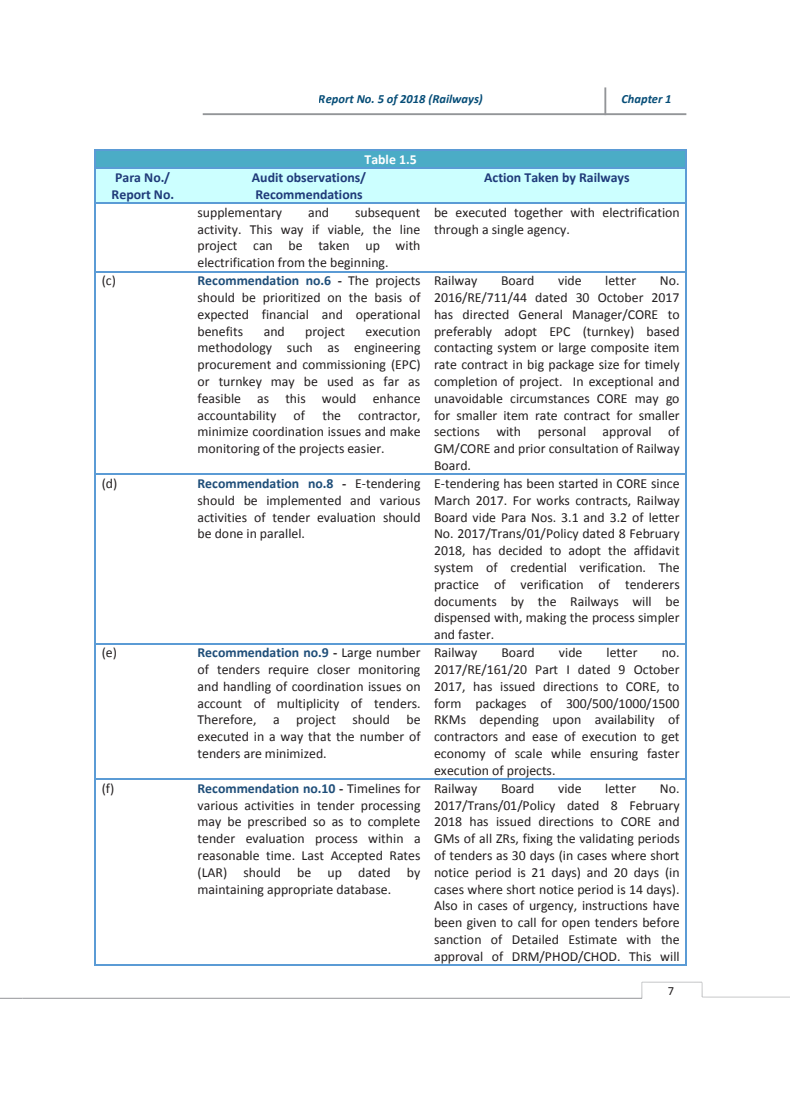
<style>
.page{position:relative;width:790px;height:1103px;background:#fff}
.page>*{position:absolute;margin:0;border:0;box-sizing:border-box;transform-origin:0 0}
.t1{font:13.75px/16.8px "Calibri";color:#231f20;text-align:justify}
.t2{font:700 13.75px/16.8px "Calibri";color:#1f3a79}
.t3{font:700 13.75px "Calibri";color:#fff}
.t4{font:italic 700 12.5px "Calibri";color:#064d77}
.t5{font:12.5px "Calibri";color:#231f20}
.s1{font-weight:700;color:#1f4e79}
.s2{font-weight:700}
</style>
<div class="page">
<svg style="left:0;top:998px;width:22px;height:1px"></svg>
<hr style="left:202px;top:113px;width:484px;height:2px;background:#939598">
<hr style="left:22px;top:998px;width:619px;height:1px;background:#939598">
<hr style="left:639px;top:980px;width:3px;height:19px;background:#231f20;opacity:.75">
<hr style="left:639px;top:979px;width:63px;height:4px;background:#231f20;opacity:.75">
<hr style="left:699px;top:980px;width:3px;height:18px;background:#231f20;opacity:.75">
<hr style="left:700px;top:994px;width:89px;height:4px;background:#231f20;opacity:.75">
<hr style="left:604px;top:87px;width:2px;height:28px;background:#939598">
<div style="left:95px;top:151px;width:7px;height:17px;background:#4bacc6"></div>
<div style="left:679px;top:151px;width:6px;height:17px;background:#4bacc6"></div>
<div style="left:102px;top:151px;width:577px;height:17px;background:#4bacc6"></div>
<hr style="left:95px;top:150px;width:590px;height:1px;background:#5b9bd5">
<div style="left:95px;top:169px;width:7px;height:33px;background:#cff"></div>
<div style="left:184px;top:169px;width:7px;height:33px;background:#cff"></div>
<div style="left:102px;top:169px;width:82px;height:17px;background:#cff"></div>
<div style="left:102px;top:186px;width:82px;height:16px;background:#cff"></div>
<div style="left:191px;top:169px;width:6px;height:33px;background:#cff"></div>
<div style="left:420px;top:169px;width:7px;height:33px;background:#cff"></div>
<div style="left:197px;top:169px;width:223px;height:17px;background:#cff"></div>
<div style="left:197px;top:186px;width:223px;height:16px;background:#cff"></div>
<div style="left:427px;top:169px;width:7px;height:17px;background:#cff"></div>
<div style="left:679px;top:169px;width:6px;height:17px;background:#cff"></div>
<div style="left:427px;top:186px;width:258px;height:16px;background:#cff"></div>
<div style="left:434px;top:169px;width:245px;height:17px;background:#cff"></div>
<svg style="left:94px;top:150px;width:1px;height:19px"></svg>
<hr style="left:95px;top:168px;width:96px;height:1px;background:#5b9bd5">
<hr style="left:192px;top:168px;width:235px;height:1px;background:#5b9bd5">
<hr style="left:428px;top:168px;width:257px;height:1px;background:#5b9bd5">
<svg style="left:685px;top:150px;width:1px;height:19px"></svg>
<hr style="left:94px;top:169px;width:1px;height:33px;background:#5b9bd5">
<hr style="left:685px;top:169px;width:1px;height:33px;background:#5b9bd5">
<hr style="left:95px;top:202px;width:96px;height:2px;background:#5b9bd5">
<hr style="left:192px;top:202px;width:235px;height:2px;background:#5b9bd5">
<hr style="left:428px;top:202px;width:257px;height:2px;background:#5b9bd5">
<hr style="left:94px;top:204px;width:1px;height:67px;background:#5b9bd5">
<hr style="left:685px;top:204px;width:1px;height:67px;background:#5b9bd5">
<hr style="left:95px;top:271px;width:96px;height:1px;background:#5b9bd5">
<hr style="left:192px;top:271px;width:235px;height:1px;background:#5b9bd5">
<hr style="left:428px;top:271px;width:257px;height:1px;background:#5b9bd5">
<hr style="left:94px;top:272px;width:1px;height:202px;background:#5b9bd5">
<hr style="left:685px;top:272px;width:1px;height:202px;background:#5b9bd5">
<hr style="left:95px;top:474px;width:96px;height:1px;background:#5b9bd5">
<hr style="left:192px;top:474px;width:235px;height:1px;background:#5b9bd5">
<hr style="left:428px;top:474px;width:257px;height:1px;background:#5b9bd5">
<hr style="left:94px;top:475px;width:1px;height:168px;background:#5b9bd5">
<hr style="left:685px;top:475px;width:1px;height:168px;background:#5b9bd5">
<hr style="left:95px;top:643px;width:96px;height:1px;background:#5b9bd5">
<hr style="left:192px;top:643px;width:235px;height:1px;background:#5b9bd5">
<hr style="left:428px;top:643px;width:257px;height:1px;background:#5b9bd5">
<hr style="left:94px;top:644px;width:1px;height:134px;background:#5b9bd5">
<hr style="left:685px;top:644px;width:1px;height:134px;background:#5b9bd5">
<hr style="left:95px;top:778px;width:96px;height:1px;background:#5b9bd5">
<hr style="left:192px;top:778px;width:235px;height:1px;background:#5b9bd5">
<hr style="left:428px;top:778px;width:257px;height:1px;background:#5b9bd5">
<hr style="left:94px;top:779px;width:1px;height:185px;background:#5b9bd5">
<hr style="left:95px;top:964px;width:96px;height:1px;background:#5b9bd5">
<hr style="left:191px;top:964px;width:236px;height:1px;background:#5b9bd5">
<hr style="left:427px;top:964px;width:258px;height:1px;background:#5b9bd5">
<hr style="left:685px;top:779px;width:1px;height:185px;background:#5b9bd5">
<p class="t4" style="left:319px;top:91px;width:165px">Report No. 5 of 2018 (Railways)</p>
<p class="t4" style="left:621px;top:91px;width:52px">Chapter 1</p>
<p class="t3" style="left:364px;top:150px;width:54px">Table 1.5</p>
<p class="t2" style="left:111px;top:169px;width:64px">Para No./<br>Report No.</p>
<p class="t2" style="left:252px;top:169px;width:116px">Audit observations/<br>Recommendations</p>
<p class="t2" style="left:484px;top:169px;width:147px">Action Taken by Railways</p>
<p class="t1" style="left:197px;top:204px;width:86px">supplementary</p>
<p class="t1" style="left:308px;top:204px;width:23px">and</p>
<p class="t1" style="left:197px;top:204px;width:224px;text-indent:157px">subsequent activity. This way if viable, the line project can be taken up with electrification from the beginning.</p>
<p class="t1" style="left:434px;top:204px;width:247px">be executed together with electrification through a single agency.</p>
<p class="t1" style="left:102px;top:272px;width:16px">(c)</p>
<p class="t1" style="left:197px;top:272px;width:224px"><span class="s1">Recommendation no.6</span> <span class="s2">-</span> The projects should be prioritized on the basis of expected financial and operational benefits</p>
<p class="t1" style="left:263px;top:322px;width:23px">and</p>
<p class="t1" style="left:305px;top:322px;width:41px">project</p>
<p class="t1" style="left:197px;top:322px;width:224px;text-indent:168px">execution methodology such as engineering procurement and commissioning (EPC) or turnkey may be used as far as feasible as this would enhance accountability</p>
<p class="t1" style="left:197px;top:407px;width:224px;text-indent:96px">of the contractor, minimize coordination issues and make monitoring of the projects easier.</p>
<p class="t1" style="left:434px;top:272px;width:45px">Railway</p>
<p class="t1" style="left:500px;top:272px;width:35px">Board</p>
<p class="t1" style="left:557px;top:272px;width:25px">vide</p>
<p class="t1" style="left:605px;top:272px;width:33px">letter</p>
<p class="t1" style="left:434px;top:272px;width:247px;text-indent:226px">No.<br>2016/RE/711/44 dated 30 October 2017 has directed General Manager/CORE to preferably adopt EPC (turnkey) based contacting system or large composite item rate contract in big package size for timely completion of project. In exceptional and unavoidable circumstances CORE may go for smaller item rate contract for smaller sections with personal approval of GM/CORE and prior consultation of Railway Board.</p>
<p class="t1" style="left:102px;top:475px;width:17px">(d)</p>
<p class="t1" style="left:197px;top:475px;width:224px"><span class="s1">Recommendation no.8</span> <span class="s2">-</span> E-tendering should be implemented and various activities of tender evaluation should be done in parallel.</p>
<p class="t1" style="left:434px;top:475px;width:247px">E-tendering has been started in CORE since March 2017. For works contracts, Railway Board vide Para Nos. 3.1 and 3.2 of letter No. 2017/Trans/01/Policy dated 8 February 2018, has decided to adopt the affidavit system of credential verification. The practice of verification of tenderers documents by the Railways will be dispensed with, making the process simpler and faster.</p>
<p class="t1" style="left:102px;top:644px;width:17px">(e)</p>
<p class="t1" style="left:197px;top:644px;width:224px"><span class="s1">Recommendation no.9</span> <span class="s2">-</span> Large number of tenders require closer monitoring and handling of coordination issues on account of multiplicity of tenders.<br>Therefore, a project should be executed in a way that the number of tenders are minimized.</p>
<p class="t1" style="left:434px;top:644px;width:45px">Railway</p>
<p class="t1" style="left:501px;top:644px;width:35px">Board</p>
<p class="t1" style="left:558px;top:644px;width:25px">vide</p>
<p class="t1" style="left:606px;top:644px;width:33px">letter</p>
<p class="t1" style="left:434px;top:644px;width:247px;text-indent:227px">no.<br>2017/RE/161/20 Part I dated 9 October 2017, has issued directions to CORE, to form packages of 300/500/1000/1500<br>RKMs depending upon availability of contractors and ease of execution to get economy of scale while ensuring faster execution of projects.</p>
<p class="t1" style="left:102px;top:779px;width:14px">(f)</p>
<p class="t1" style="left:197px;top:779px;width:224px"><span class="s1">Recommendation no.10</span> <span class="s2">-</span> Timelines for various activities in tender processing may be prescribed so as to complete tender evaluation process within a reasonable time. Last Accepted Rates (LAR) should be up dated by maintaining appropriate database.</p>
<p class="t1" style="left:434px;top:779px;width:45px">Railway</p>
<p class="t1" style="left:500px;top:779px;width:35px">Board</p>
<p class="t1" style="left:557px;top:779px;width:25px">vide</p>
<p class="t1" style="left:605px;top:779px;width:33px">letter</p>
<p class="t1" style="left:434px;top:779px;width:247px;text-indent:226px">No.<br>2017/Trans/01/Policy dated 8 February 2018 has issued directions to CORE and GMs of all ZRs, fixing the validating periods of tenders as 30 days (in cases where short notice period is 21 days) and 20 days (in cases where short notice period is 14 days).<br>Also in cases of urgency, instructions have been given to call for open tenders before sanction of Detailed Estimate with the approval of DRM/PHOD/CHOD. This will</p>
<p class="t5" style="left:667px;top:982px;width:8px">7</p>
</div>
